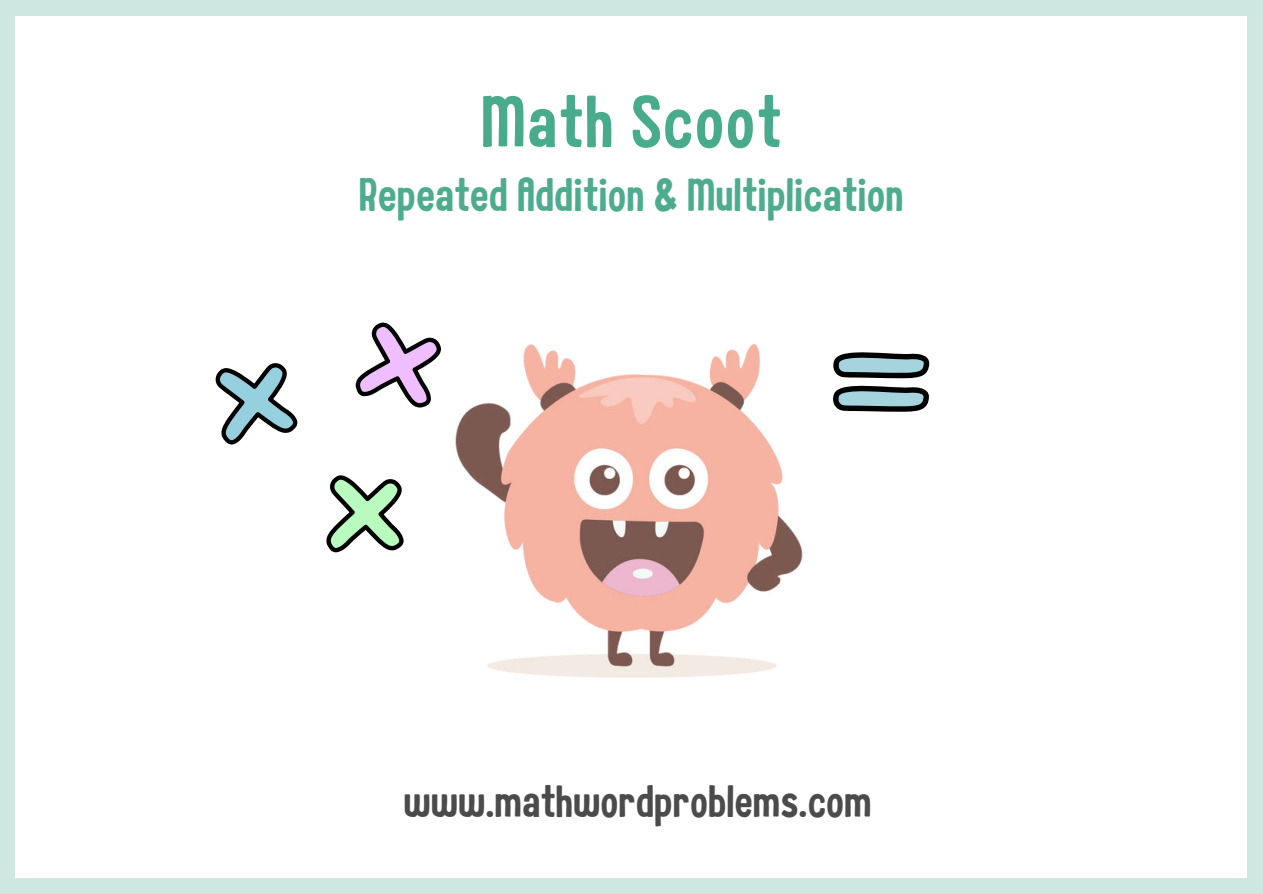
<style>
.page{position:relative;width:1263px;height:894px;background:#fff}
.page>*{position:absolute;margin:0;border:0;box-sizing:border-box;transform-origin:0 0}
.t1{font:73.5px "Childling";letter-spacing:.02em;color:#48ab8b}
.t2{font:46.5px "Childling";color:#4eac8e}
.t3{font:45px "Childling";color:#4b4b4b}
</style>
<div class="page">
<div style="left:0;top:0;width:1263px;height:893px;background:#cee7e1"></div>
<div style="left:15px;top:16px;width:1232px;height:860px;background:#fff"></div>
<img style="left:455px;top:344px;width:348px;height:334px">
<svg style="left:326px;top:475px;width:78px;height:77px"></svg>
<svg style="left:833px;top:352px;width:96px;height:59px"></svg>
<svg style="left:355px;top:322px;width:86px;height:86px"></svg>
<svg style="left:215px;top:363px;width:83px;height:81px"></svg>
<h1 class="t1" style="left:481px;top:77px;width:302px">Math Scoot</h1>
<p class="t2" style="left:359px;top:166px;width:546px">Repeated Addition &amp; Multiplication</p>
<p class="t3" style="left:404px;top:774px;width:470px">www.mathwordproblems.com</p>
</div>
